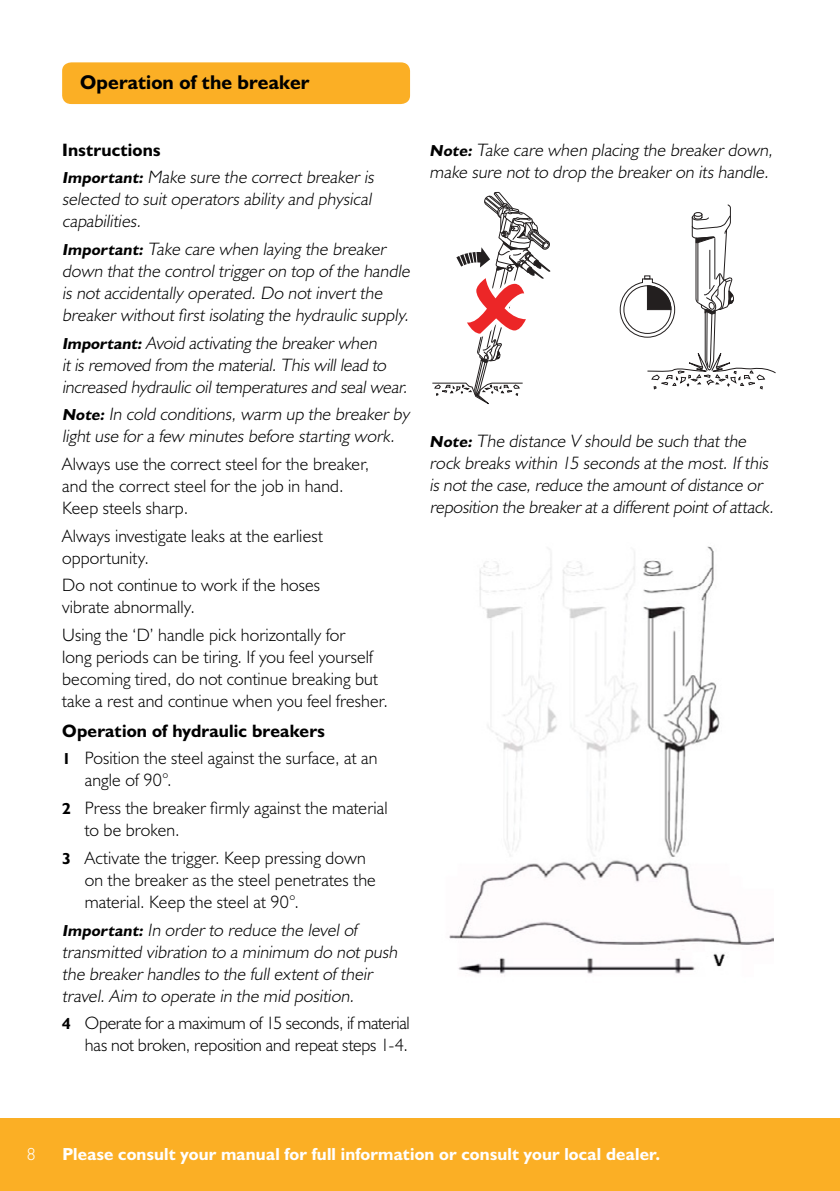
<style>
.page{position:relative;width:840px;height:1191px;background:#fff}
.page>*{position:absolute;margin:0;border:0;box-sizing:border-box;transform-origin:0 0}
.t1{font:700 20px "JCB Euro";letter-spacing:.005em;color:#000}
.t2{font:italic 300 18px/22px "JCB Euro";color:#000}
.t3{font:300 18px/22px "JCB Euro";letter-spacing:.01em;color:#000}
.t4{font:300 18px/22px "JCB Euro";letter-spacing:-.01em;color:#000;text-align:right}
.t5{font:700 17.6px "JCB Euro";letter-spacing:.01em;color:#fff}
.t6{font:300 17.6px "JCB Euro";color:#fff}
.s1{font-weight:700;font-style:normal}
.s2{font-weight:700;font-size:16px}
.s3{font-weight:700}
</style>
<div class="page">
<div style="left:0;top:1118px;width:839px;height:73px;background:#fbaf25"></div>
<div style="left:62px;top:62px;width:348px;height:42px;background:#fbaf25;border-radius:9px"></div>
<svg style="left:619px;top:204px;width:156px;height:185px"></svg>
<svg style="left:432px;top:192px;width:119px;height:213px"></svg>
<img style="left:449px;top:546px;width:324px;height:428px">
<p class="t1" style="left:80px;top:70px;width:231px">Operation of the breaker</p>
<p class="t2" style="left:62px;top:135px;width:316px;line-height:27.6px"><span class="s1">Instructions<br></span><span class="s2">Important:</span> Make sure the correct breaker is</p>
<p class="t2" style="left:62px;top:188px;width:314px">selected to suit operators ability and physical capabilities.</p>
<p class="t2" style="left:62px;top:237px;width:352px"><span class="s2">Important:</span> Take care when laying the breaker down that the control trigger on top of the handle is not accidentally operated. Do not invert the breaker without first isolating the hydraulic supply.</p>
<p class="t2" style="left:62px;top:331px;width:350px"><span class="s2">Important:</span> Avoid activating the breakerwhen itisremoved from the material.Thiswilllead to increased hydraulic oiltemperaturesand sealwear.</p>
<p class="t2" style="left:62px;top:403px;width:348px"><span class="s2">Note:</span> In cold conditions, warm up the breaker by light use for a few minutes before starting work.</p>
<p class="t3" style="left:62px;top:452px;width:308px">Always use the correct steel for the breaker, and the correct steel for the job in hand.<br>Keep steels sharp.</p>
<p class="t3" style="left:62px;top:524px;width:262px">Always investigate leaks at the earliest opportunity.</p>
<p class="t3" style="left:62px;top:574px;width:259px">Do not continue to work if the hoses vibrate abnormally.</p>
<p class="t3" style="left:62px;top:623px;width:327px">Using the ‘D’ handle pick horizontally for<br>long periods can be tiring. If you feel yourself becoming tired, do not continue breaking but take a rest and continue when you feel fresher.</p>
<p class="t3" style="left:62px;top:716px;width:317px;line-height:27.8px"><span class="s3">Operation of hydraulic breakers<br></span><span class="s2">1</span> Position the steel against the surface, at an</p>
<p class="t3" style="left:62px;top:766px;width:327px;line-height:27.6px;text-indent:23px">angle of 90°.<br><span class="s2">2</span> Press the breaker firmly against the material</p>
<p class="t3" style="left:62px;top:816px;width:305px;line-height:27.6px;text-indent:23px">to be broken.<br><span class="s2">3</span> Activate the trigger. Keep pressing down</p>
<p class="t3" style="left:85px;top:868px;width:292px">on the breaker as the steel penetrates the material. Keep the steel at 90°.</p>
<p class="t2" style="left:62px;top:918px;width:340px"><span class="s2">Important:</span> In order to reduce the level of transmitted vibration to a minimum do not push the breaker handles to the full extent of their travel. Aim to operate in the mid position.</p>
<p class="t4" style="left:62px;top:1011px;width:349px"><span class="s2">4</span> Operate for a maximum of 15 seconds, if material has not broken, reposition and repeat steps 1-4.</p>
<p class="t2" style="left:429px;top:138px;width:348px"><span class="s2">Note:</span> Take care when placing the breaker down, make sure not to drop the breaker on its handle.</p>
<p class="t2" style="left:429px;top:430px;width:348px"><span class="s2">Note:</span> The distance V should be such that the rock breaks within 15 seconds at the most. If this isnotthe case,reduce the amountof distance or reposition the breakerata differentpointof attack.</p>
<p class="t6" style="left:27px;top:1143px;width:10px">8</p>
<p class="t5" style="left:62px;top:1143px;width:599px">Please consult your manual for full information or consult your local dealer.</p>
</div>
